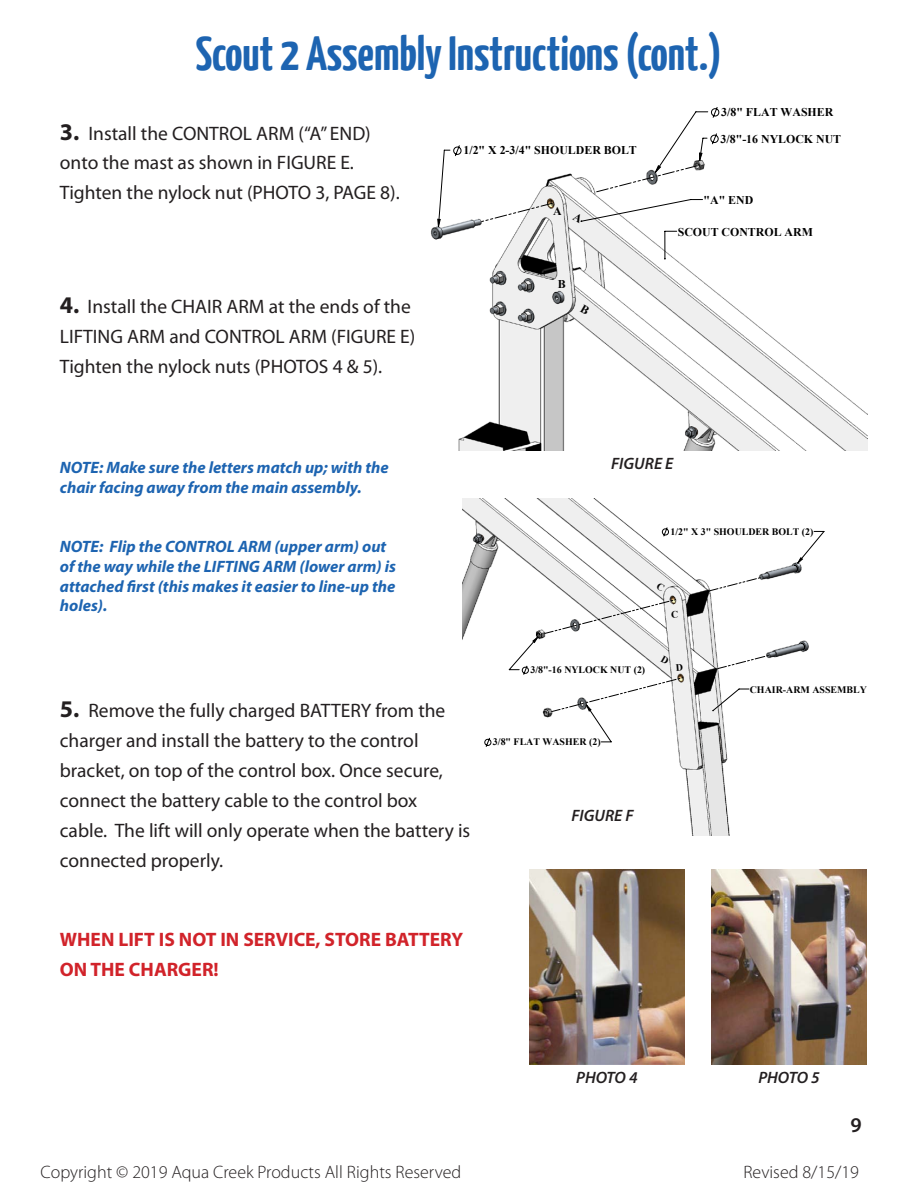
<style>
.page{position:relative;width:918px;height:1188px;background:#fff}
.page>*{position:absolute;margin:0;border:0;box-sizing:border-box;transform-origin:0 0}
.t1{font:700 48px "Yanone Kaffeesatz";color:#1d64b1}
.t2{font:600 21px "Myriad Pro";color:#231f20}
.t3{font:19.5px/30px "Myriad Pro";color:#231f20}
.t4{font:700 19.5px/30px "Myriad Pro";color:#d1232a}
.t5{font:300 18px "Myriad Pro";color:#231f20}
.t6{font:italic 700 16.5px/19.8px "Myriad Pro";color:#1d64b1}
.t7{font:italic 600 16.5px "Myriad Pro";color:#231f20}
.t8{font:700 11.85px "Times New Roman";color:#000}
.t9{font:700 9.9px "Times New Roman";color:#000}
.s1{font-weight:700;font-size:24px}
</style>
<div class="page">
<img style="left:462px;top:499px;width:363px;height:337px">
<svg style="left:662px;top:527px;width:7px;height:4px"></svg>
<svg style="left:485px;top:738px;width:6px;height:9px"></svg>
<svg style="left:509px;top:531px;width:315px;height:211px"></svg>
<img style="left:530px;top:870px;width:154px;height:195px">
<img style="left:712px;top:870px;width:154px;height:195px">
<img style="left:431px;top:111px;width:437px;height:340px">
<svg style="left:522px;top:557px;width:283px;height:157px"></svg>
<svg style="left:580px;top:304px;width:10px;height:11px"></svg>
<svg style="left:437px;top:107px;width:282px;height:153px"></svg>
<h1 class="t1" style="left:196px;top:24px;width:528px">Scout 2 Assembly Instructions (cont.)</h1>
<p class="t3" style="left:60px;top:118px;width:341px"><span class="s1">3.</span> Install the CONTROL ARM (“A” END) onto the mast as shown in FIGURE E.<br>Tighten the nylock nut (PHOTO 3, PAGE 8).</p>
<p class="t3" style="left:60px;top:291px;width:361px"><span class="s1">4.</span> Install the CHAIR ARM at the ends of the<br>LIFTING ARM and CONTROL ARM (FIGURE E).<br>Tighten the nylock nuts (PHOTOS 4 &amp; 5).</p>
<p class="t6" style="left:60px;top:457px;width:330px">NOTE: Make sure the letters match up; with the chair facing away from the main assembly.</p>
<p class="t6" style="left:60px;top:536px;width:338px">NOTE: Flip the CONTROL ARM (upper arm) out of the way while the LIFTING ARM (lower arm) is attached first (this makes it easier to line-up the holes).</p>
<p class="t8" style="left:721px;top:104px;width:114px">3/8" FLAT WASHER</p>
<p class="t8" style="left:463px;top:142px;width:175px">1/2" X 2-3/4" SHOULDER BOLT</p>
<p class="t8" style="left:553px;top:203px;width:10px">A</p>
<p class="t8" style="left:558px;top:275px;width:9px">B</p>
<p class="t8" style="left:721px;top:130px;width:122px">3/8"-16 NYLOCK NUT</p>
<p class="t8" style="left:704px;top:192px;width:51px">"A" END</p>
<p class="t8" style="left:678px;top:223px;width:137px">SCOUT CONTROL ARM</p>
<p class="t7" style="left:611px;top:452px;width:64px">FIGURE E</p>
<p class="t9" style="left:671px;top:525px;width:144px">1/2" X 3" SHOULDER BOLT (2)</p>
<p class="t9" style="left:530px;top:663px;width:116px">3/8"-16 NYLOCK NUT (2)</p>
<p class="t9" style="left:750px;top:682px;width:119px">CHAIR-ARM ASSEMBLY</p>
<p class="t3" style="left:60px;top:695px;width:412px"><span class="s1">5.</span> Remove the fully charged BATTERY from the charger and install the battery to the control bracket, on top of the control box. Once secure, connect the battery cable to the control box<br>cable. The lift will only operate when the battery is connected properly.</p>
<p class="t9" style="left:493px;top:735px;width:109px">3/8" FLAT WASHER (2)</p>
<p class="t7" style="left:572px;top:805px;width:64px">FIGURE F</p>
<p class="t4" style="left:60px;top:924px;width:405px">WHEN LIFT IS NOT IN SERVICE, STORE BATTERY<br>ON THE CHARGER!</p>
<p class="t7" style="left:576px;top:1067px;width:63px">PHOTO 4</p>
<p class="t7" style="left:758px;top:1067px;width:63px">PHOTO 5</p>
<p class="t2" style="left:851px;top:1112px;width:13px">9</p>
<p class="t5" style="left:41px;top:1162px;width:422px">Copyright © 2019 Aqua Creek Products All Rights Reserved</p>
<p class="t5" style="left:743px;top:1162px;width:117px">Revised 8/15/19</p>
</div>
